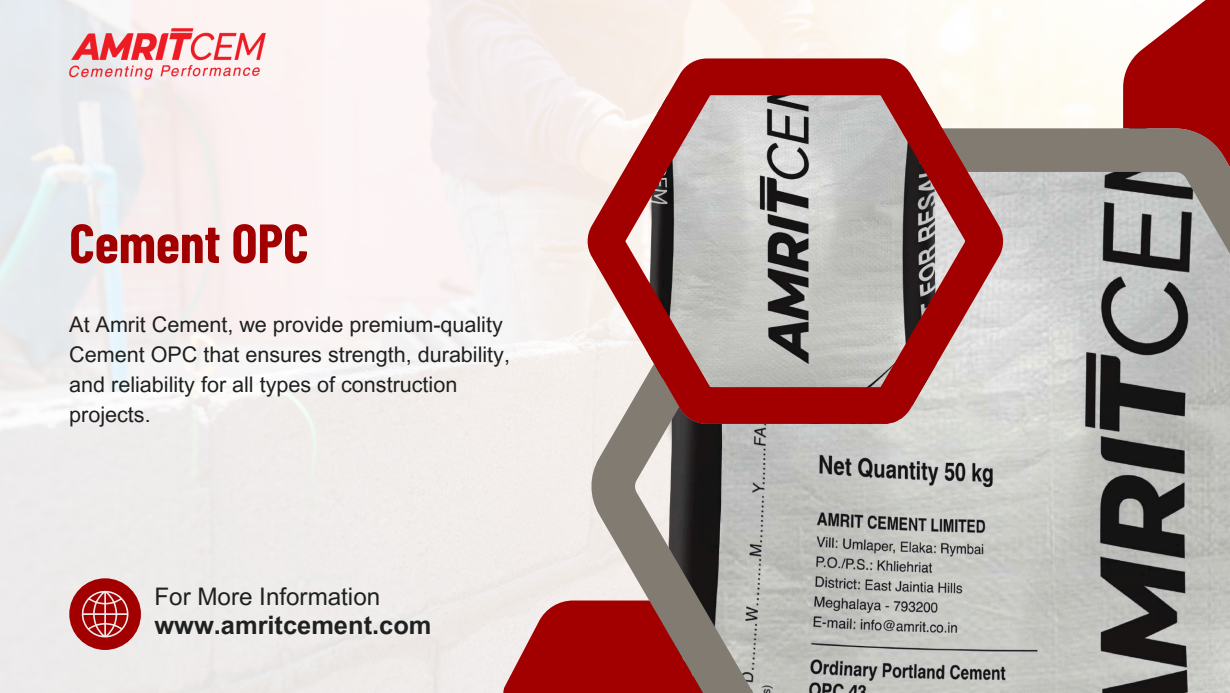
<style>
.page{position:relative;width:1230px;height:693px;background:#fff}
.page>*{position:absolute;margin:0;border:0;box-sizing:border-box;transform-origin:0 0}
.t1{font:700 55px "Barlow Condensed";color:#a20000}
.t2{font:700 25.4px "Arial MT Pro";color:#1f2121}
.t3{font:24.2px "Arial MT Pro";color:#1f2121}
.t4{font:21.6px/30px "Arial MT Pro";color:#1f2121}
</style>
<div class="page">
<img style="left:0;top:0;width:1123px;height:693px">
<svg style="left:1123px;top:0;width:107px;height:128px;fill:#a20000"></svg>
<svg style="left:503px;top:601px;width:86px;height:92px;background:#b7403f"></svg>
<svg style="left:589px;top:128px;width:641px;height:565px;background:#a39c99"></svg>
<svg style="left:586px;top:58px;width:419px;height:366px;background:#b68987"></svg>
<svg style="left:69px;top:578px;width:72px;height:72px;background:#bb5050"></svg>
<img style="left:69px;top:28px;width:196px;height:51px">
<h1 class="t1" style="left:69px;top:208px;width:241px">Cement OPC</h1>
<p class="t4" style="left:69px;top:312px;width:442px">At Amrit Cement, we provide premium-quality Cement OPC that ensures strength, durability, and reliability for all types of construction projects.</p>
<p class="t3" style="left:155px;top:588px;width:227px">For More Information</p>
<p class="t2" style="left:155px;top:615px;width:278px">www.amritcement.com</p>
</div>
